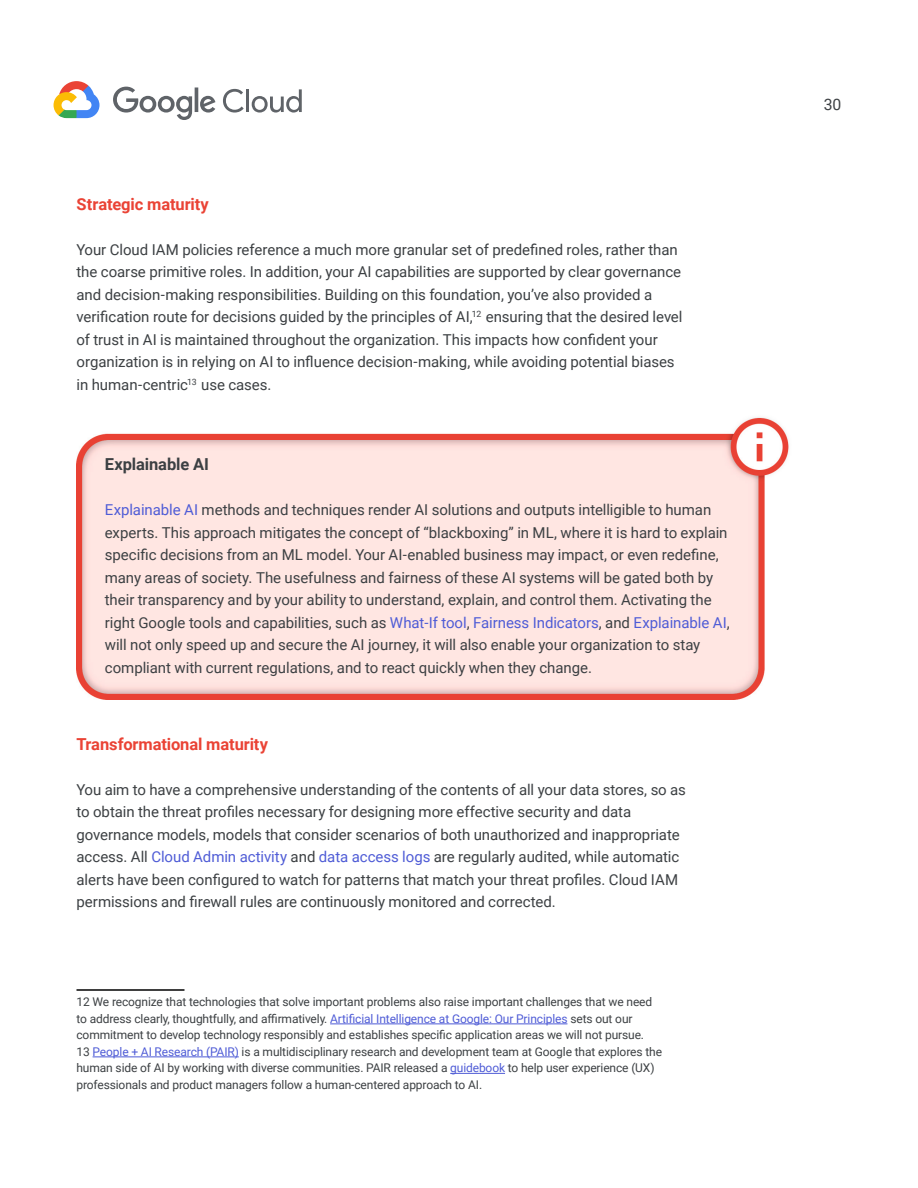
<style>
.page{position:relative;width:918px;height:1188px;background:#fff}
.page>*{position:absolute;margin:0;border:0;box-sizing:border-box;transform-origin:0 0}
.t1{font:700 16.5px "Roboto";letter-spacing:-.005em;color:#ea4335}
.t2{font:700 16.5px "Roboto";letter-spacing:-.005em;color:#3c4043}
.t3{font:15.75px "Roboto";color:#3c4043}
.t4{font:15px/22.5px "Roboto";letter-spacing:-.005em;color:#3c4043}
.t5{font:12px/16.5px "Roboto";letter-spacing:-.01em;color:#3c4043}
.s1{color:#4f5cd6}
</style>
<div class="page">
<svg style="left:54px;top:81px;width:46px;height:37px"></svg>
<svg style="left:113px;top:87px;width:102px;height:33px"></svg>
<svg style="left:223px;top:89px;width:21px;height:24px"></svg>
<hr style="left:246px;top:89px;width:3px;height:23px;background:#5f6368">
<svg style="left:252px;top:89px;width:50px;height:24px"></svg>
<hr style="left:76px;top:989px;width:108px;height:2px;background:#000">
<hr style="left:330px;top:1024px;width:237px;height:1px;background:#4f5cd6">
<hr style="left:93px;top:1057px;width:146px;height:1px;background:#4f5cd6">
<hr style="left:450px;top:1073px;width:55px;height:1px;background:#4f5cd6">
<img style="left:76px;top:417px;width:713px;height:282px">
<p class="t1" style="left:76px;top:192px;width:134px">Strategic maturity</p>
<p class="t4" style="left:76px;top:238px;width:608px">Your Cloud IAM policies reference a much more granular set of predefined roles, rather than the coarse primitive roles. In addition, your AI capabilities are supported by clear governance and decision-making responsibilities. Building on this foundation, you’ve also provided a verification route for decisions guided by the principles of AI,<sup>12</sup> ensuring that the desired level of trust in AI is maintained throughout the organization. This impacts how confident your organization is in relying on AI to influence decision-making, while avoiding potential biases in human-centric<sup>13</sup> use cases.</p>
<p class="t2" style="left:105px;top:453px;width:106px">Explainable AI</p>
<p class="t4" style="left:105px;top:498px;width:627px"><span class="s1">Explainable AI</span> methods and techniques render AI solutions and outputs intelligible to human experts. This approach mitigates the concept of “blackboxing” in ML, where it is hard to explain specific decisions from an ML model. Your AI-enabled business may impact, or even redefine, many areas of society. The usefulness and fairness of these AI systems will be gated both by their transparency and by your ability to understand, explain, and control them. Activating the right Google tools and capabilities, such as <span class="s1">What-If tool</span>, <span class="s1">Fairness Indicators</span>, and <span class="s1">Explainable AI</span>, will not only speed up and secure the AI journey, it will also enable your organization to stay compliant with current regulations, and to react quickly when they change.</p>
<p class="t1" style="left:76px;top:732px;width:193px">Transformational maturity</p>
<p class="t4" style="left:76px;top:778px;width:611px">You aim to have a comprehensive understanding of the contents of all your data stores, so as to obtain the threat profiles necessary for designing more effective security and data governance models, models that consider scenarios of both unauthorized and inappropriate access. All <span class="s1">Cloud Admin activity</span> and <span class="s1">data access logs</span> are regularly audited, while automatic alerts have been configured to watch for patterns that match your threat profiles. Cloud IAM permissions and firewall rules are continuously monitored and corrected.</p>
<p class="t5" style="left:76px;top:994px;width:587px">12 We recognize that technologies that solve important problems also raise important challenges that we need to address clearly, thoughtfully, and affirmatively. <span class="s1">Artificial Intelligence at Google: Our Principles</span> sets out our commitment to develop technology responsibly and establishes specific application areas we will not pursue.<br>13 <span class="s1">People + AI Research (PAIR)</span> is a multidisciplinary research and development team at Google that explores the human side of AI by working with diverse communities. PAIR released a <span class="s1">guidebook</span> to help user experience (UX) professionals and product managers follow a human-centered approach to AI.</p>
<p class="t3" style="left:824px;top:93px;width:19px">30</p>
</div>
